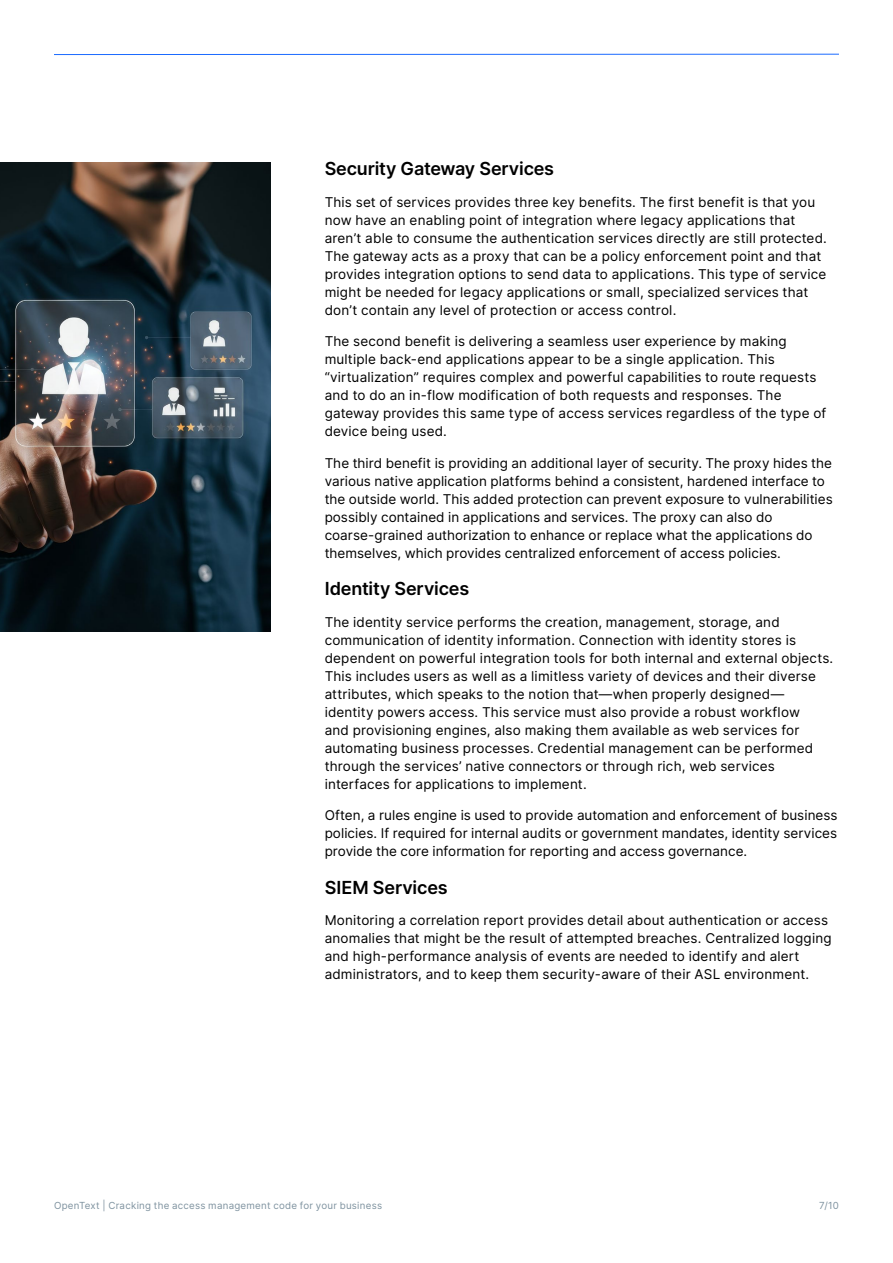
<style>
.page{position:relative;width:893px;height:1263px;background:#fff}
.page>*{position:absolute;margin:0;border:0;box-sizing:border-box;transform-origin:0 0}
.H3_Heading{font:600 18px "Inter";letter-spacing:-.01em;color:#000}
.Body{font:13.5px/18px "Inter";letter-spacing:.01em;color:#000}
.t1{font:9.75px "Inter";letter-spacing:.025em;color:#7e929f}
</style>
<div class="page">
<hr style="left:54px;top:54px;width:785px;height:1px;background:#1a6aff">
<img style="left:0;top:162px;width:270px;height:469px">
<h3 class="H3_Heading" style="left:325px;top:155px;width:231px">Security Gateway Services</h3>
<p class="Body" style="left:325px;top:192px;width:504px">This set of services provides three key benefits. The first benefit is that you now have an enabling point of integration where legacy applications that aren’t able to consume the authentication services directly are still protected.<br>The gateway acts as a proxy that can be a policy enforcement point and that provides integration options to send data to applications. This type of service might be needed for legacy applications or small, specialized services that don’t contain any level of protection or access control.</p>
<p class="Body" style="left:325px;top:332px;width:503px">The second benefit is delivering a seamless user experience by making multiple back-end applications appear to be a single application. This “virtualization” requires complex and powerful capabilities to route requests and to do an in-flow modification of both requests and responses. The gateway provides this same type of access services regardless of the type of device being used.</p>
<p class="Body" style="left:325px;top:453px;width:510px">The third benefit is providing an additional layer of security. The proxy hides the various native application platforms behind a consistent, hardened interface to the outside world. This added protection can prevent exposure to vulnerabilities possibly contained in applications and services. The proxy can also do coarse-grained authorization to enhance or replace what the applications do themselves, which provides centralized enforcement of access policies.</p>
<h3 class="H3_Heading" style="left:325px;top:575px;width:146px">Identity Services</h3>
<p class="Body" style="left:325px;top:612px;width:510px">The identity service performs the creation, management, storage, and communication of identity information. Connection with identity stores is dependent on powerful integration tools for both internal and external objects.<br>This includes users as well as a limitless variety of devices and their diverse attributes, which speaks to the notion that—when properly designed— identity powers access. This service must also provide a robust workflow<br>and provisioning engines, also making them available as web services for automating business processes. Credential management can be performed through the services’ native connectors or through rich, web services interfaces for applications to implement.</p>
<p class="Body" style="left:325px;top:806px;width:514px;text-align:justify">Often, a rules engine is used to provide automation and enforcement of business policies. If required for internal audits or government mandates, identity services provide the core information for reporting and access governance.</p>
<h3 class="H3_Heading" style="left:325px;top:874px;width:125px">SIEM Services</h3>
<p class="Body" style="left:325px;top:911px;width:509px">Monitoring a correlation report provides detail about authentication or access anomalies that might be the result of attempted breaches. Centralized logging and high-performance analysis of events are needed to identify and alert administrators, and to keep them security-aware of their ASL environment.</p>
<p class="t1" style="left:54px;top:1198px;width:330px">OpenText | Cracking the access management code for your business</p>
<p class="t1" style="left:819px;top:1198px;width:21px">7/10</p>
</div>
